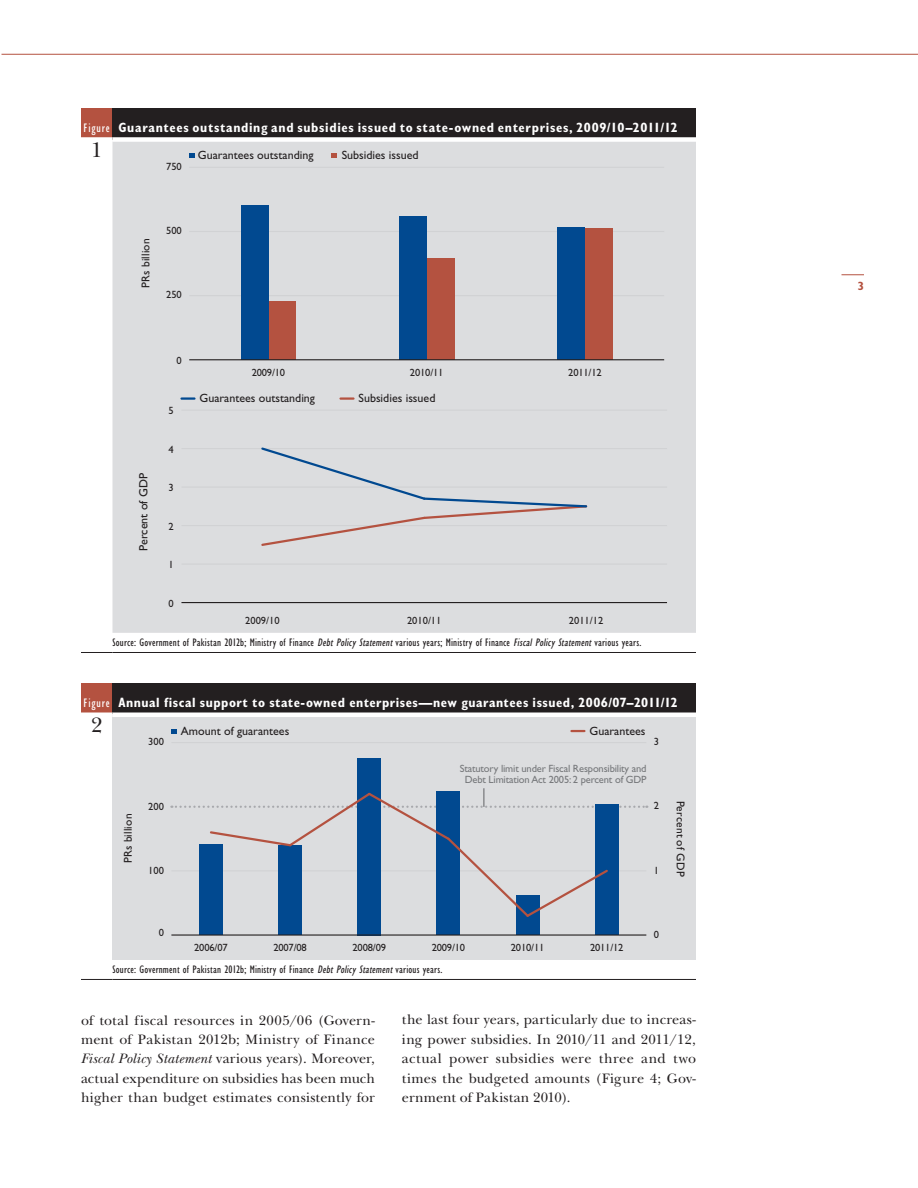
<style>
.page{position:relative;width:918px;height:1188px;background:#fff}
.page>*{position:absolute;margin:0;border:0;box-sizing:border-box;transform-origin:0 0}
.t1{font:21.75px "New Baskerville Std";color:#231f20}
.t2{font:14.25px/19.5px "New Baskerville Std";letter-spacing:.01em;color:#231f20;text-align:justify}
.t3{font:700 condensed 13.5px "Gill Sans Std";letter-spacing:.045em;color:#fff}
.t4{font:12px "Gill Sans Std";color:#231f20}
.t5{font:700 condensed 12px "Gill Sans Std";color:#b45240}
.t6{font:11.4px "Gill Sans Std";letter-spacing:.015em;color:#231f20}
.t7{font:condensed 11.25px "Gill Sans Std";letter-spacing:.015em;color:#231f20}
.t8{font:10.5px "Gill Sans Std";letter-spacing:-.015em;color:#231f20}
.t9{font:10.5px/11.2px "Gill Sans Std";letter-spacing:-.015em;color:#76787b;text-align:center}
.s1{font-weight:400;font-size:12.75px}
.s2{font-style:italic}
</style>
<div class="page">
<svg style="left:842px;top:274px;width:22px;height:1px"></svg>
<hr style="left:2px;top:54px;width:916px;height:1px;background:#b45240">
<div style="left:81px;top:108px;width:31px;height:32px;background:#b45240"></div>
<div style="left:112px;top:108px;width:584px;height:32px;background:#231f20"></div>
<div style="left:112px;top:142px;width:584px;height:491px;background:#dcdddf"></div>
<hr style="left:81px;top:652px;width:31px;height:1px;background:#231f20">
<hr style="left:112px;top:652px;width:584px;height:1px;background:#231f20">
<div style="left:81px;top:137px;width:31px;height:5px;background:#fff"></div>
<div style="left:112px;top:137px;width:584px;height:5px;background:#fff"></div>
<hr style="left:189px;top:295px;width:475px;height:1px;background:#d1d2d4">
<hr style="left:189px;top:231px;width:475px;height:1px;background:#d1d2d4">
<hr style="left:189px;top:167px;width:475px;height:1px;background:#d1d2d4">
<div style="left:268px;top:301px;width:28px;height:59px;background:#b45240"></div>
<div style="left:427px;top:258px;width:27px;height:102px;background:#b45240"></div>
<div style="left:585px;top:228px;width:28px;height:132px;background:#b45240"></div>
<div style="left:241px;top:205px;width:27px;height:155px;background:#014990"></div>
<div style="left:399px;top:216px;width:28px;height:144px;background:#014990"></div>
<div style="left:557px;top:227px;width:28px;height:133px;background:#014990"></div>
<hr style="left:189px;top:359px;width:475px;height:1px;background:#231f20">
<svg style="left:189px;top:153px;width:6px;height:5px"></svg>
<svg style="left:331px;top:153px;width:6px;height:5px"></svg>
<hr style="left:181px;top:602px;width:486px;height:1px;background:#231f20">
<hr style="left:181px;top:564px;width:486px;height:1px;background:#d1d2d4">
<hr style="left:181px;top:525px;width:486px;height:1px;background:#d1d2d4">
<hr style="left:181px;top:487px;width:486px;height:1px;background:#d1d2d4">
<hr style="left:181px;top:448px;width:486px;height:1px;background:#d1d2d4">
<hr style="left:181px;top:410px;width:486px;height:1px;background:#d1d2d4">
<svg style="left:260px;top:446px;width:329px;height:101px;background:#d5d6d9"></svg>
<svg style="left:182px;top:397px;width:13px;height:3px"></svg>
<svg style="left:341px;top:397px;width:13px;height:3px"></svg>
<div style="left:81px;top:683px;width:31px;height:32px;background:#b45240"></div>
<div style="left:112px;top:683px;width:584px;height:32px;background:#231f20"></div>
<div style="left:112px;top:715px;width:584px;height:245px;background:#dcdddf"></div>
<hr style="left:81px;top:979px;width:31px;height:1px;background:#231f20">
<hr style="left:112px;top:979px;width:584px;height:1px;background:#231f20">
<div style="left:81px;top:712px;width:31px;height:5px;background:#fff"></div>
<div style="left:112px;top:712px;width:584px;height:5px;background:#fff"></div>
<hr style="left:171px;top:742px;width:475px;height:1px;background:#d1d2d4">
<div style="left:199px;top:845px;width:24px;height:90px;background:#014990"></div>
<div style="left:278px;top:846px;width:24px;height:89px;background:#014990"></div>
<div style="left:357px;top:758px;width:24px;height:177px;background:#014990"></div>
<div style="left:437px;top:791px;width:23px;height:144px;background:#014990"></div>
<div style="left:516px;top:895px;width:23px;height:40px;background:#014990"></div>
<div style="left:595px;top:805px;width:24px;height:130px;background:#014990"></div>
<svg style="left:171px;top:729px;width:6px;height:4px"></svg>
<svg style="left:571px;top:730px;width:13px;height:2px"></svg>
<hr style="left:171px;top:934px;width:475px;height:2px;background:#231f20">
<svg style="left:171px;top:788px;width:476px;height:131px"></svg>
<p class="t3" style="left:84px;top:119px;width:596px"><span class="s1">Figure</span> Guarantees outstanding and subsidies issued to state-owned enterprises, 2009/10–2011/12</p>
<h1 class="t1" style="left:91px;top:137px;width:13px">1</h1>
<p class="t4" style="left:198px;top:148px;width:117px">Guarantees outstanding</p>
<p class="t4" style="left:342px;top:148px;width:78px">Subsidies issued</p>
<p class="t8" style="left:166px;top:161px;width:17px">750</p>
<p class="t6" style="left:139px;top:288px;width:51px;rotate:-90deg">PRs billion</p>
<p class="t8" style="left:166px;top:225px;width:17px">500</p>
<p class="t8" style="left:166px;top:289px;width:17px">250</p>
<p class="t4" style="left:136px;top:551px;width:79px;rotate:-90deg">Percent of GDP</p>
<p class="t8" style="left:177px;top:354px;width:7px">0</p>
<p class="t8" style="left:169px;top:405px;width:7px">5</p>
<p class="t8" style="left:169px;top:443px;width:7px">4</p>
<p class="t8" style="left:169px;top:482px;width:7px">3</p>
<p class="t8" style="left:169px;top:520px;width:7px">2</p>
<p class="t8" style="left:169px;top:559px;width:7px">1</p>
<p class="t8" style="left:169px;top:597px;width:7px">0</p>
<p class="t8" style="left:252px;top:366px;width:35px">2009/10</p>
<p class="t8" style="left:410px;top:366px;width:35px">2010/11</p>
<p class="t8" style="left:568px;top:366px;width:35px">2011/12</p>
<p class="t4" style="left:200px;top:391px;width:117px">Guarantees outstanding</p>
<p class="t4" style="left:359px;top:391px;width:78px">Subsidies issued</p>
<p class="t8" style="left:245px;top:614px;width:36px">2009/10</p>
<p class="t8" style="left:407px;top:614px;width:36px">2010/11</p>
<p class="t8" style="left:569px;top:614px;width:36px">2011/12</p>
<p class="t7" style="left:112px;top:637px;width:530px">Source: Government of Pakistan 2012b; Ministry of Finance <span class="s2">Debt Policy Statement</span> various years; Ministry of Finance <span class="s2">Fiscal Policy Statement</span> various years.</p>
<p class="t3" style="left:84px;top:695px;width:596px"><span class="s1">Figure</span> Annual fiscal support to state-owned enterprises—new guarantees issued, 2006/07–2011/12</p>
<h1 class="t1" style="left:91px;top:712px;width:13px">2</h1>
<p class="t4" style="left:181px;top:724px;width:110px">Amount of guarantees</p>
<p class="t4" style="left:589px;top:724px;width:57px">Guarantees</p>
<p class="t8" style="left:654px;top:736px;width:7px">3</p>
<p class="t8" style="left:148px;top:736px;width:17px">300</p>
<p class="t6" style="left:121px;top:863px;width:51px;rotate:-90deg">PRs billion</p>
<p class="t8" style="left:148px;top:800px;width:17px">200</p>
<p class="t8" style="left:148px;top:864px;width:17px">100</p>
<p class="t9" style="left:460px;top:763px;width:188px">Statutory limit under Fiscal Responsibility and<br>Debt Limitation Act 2005: 2 percent of GDP</p>
<p class="t8" style="left:654px;top:800px;width:7px">2</p>
<p class="t8" style="left:654px;top:864px;width:7px">1</p>
<p class="t6" style="left:687px;top:801px;width:77px;rotate:90deg">Percent of GDP</p>
<p class="t8" style="left:159px;top:927px;width:7px">0</p>
<p class="t8" style="left:194px;top:941px;width:35px">2006/07</p>
<p class="t8" style="left:273px;top:941px;width:35px">2007/08</p>
<p class="t8" style="left:353px;top:941px;width:35px">2008/09</p>
<p class="t8" style="left:432px;top:941px;width:35px">2009/10</p>
<p class="t8" style="left:511px;top:941px;width:35px">2010/11</p>
<p class="t8" style="left:590px;top:941px;width:35px">2011/12</p>
<p class="t7" style="left:112px;top:964px;width:331px">Source: Government of Pakistan 2012b; Ministry of Finance <span class="s2">Debt Policy Statement</span> various years.</p>
<p class="t8" style="left:654px;top:928px;width:7px">0</p>
<p class="t2" style="left:81px;top:1010px;width:296px">of total fiscal resources in 2005/06 (Govern‑ ment of Pakistan 2012b; Ministry of Finance <span class="s2">Fiscal Policy Statement</span> various years). Moreover, actual expenditure on subsidies has been much higher than budget estimates consistently for</p>
<p class="t2" style="left:402px;top:1010px;width:296px">the last four years, particularly due to increas‑ ing power subsidies. In 2010/11 and 2011/12, actual power subsidies were three and two times the budgeted amounts (Figure 4; Gov‑ ernment of Pakistan 2010).</p>
<p class="t5" style="left:858px;top:279px;width:8px">3</p>
</div>
